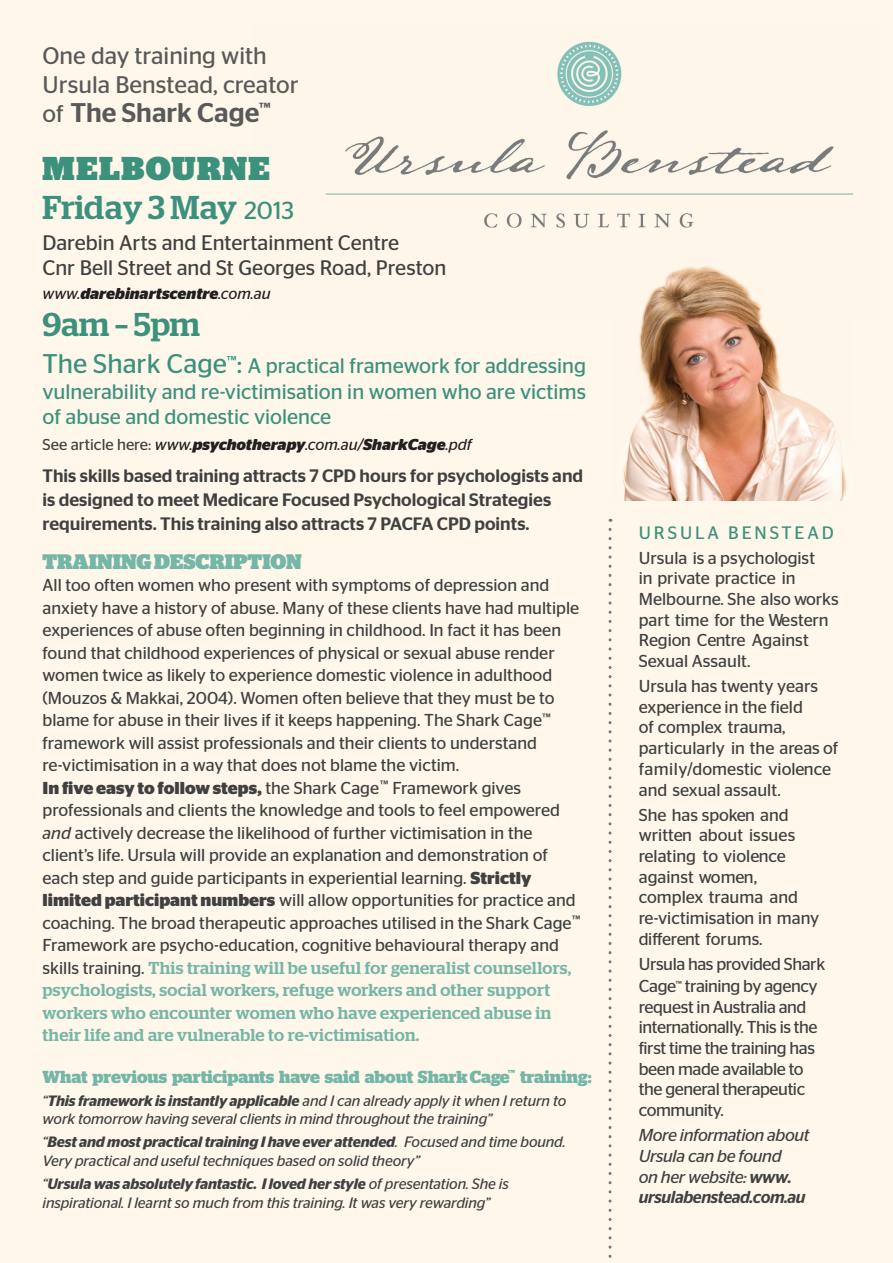
<style>
.page{position:relative;width:893px;height:1263px;background:#fef7ea}
.page>*{position:absolute;margin:0;border:0;box-sizing:border-box;transform-origin:0 0}
.t1{font:500 33px/38.4px "Stag";color:#3c917c}
.t2{font:500 27px "Stag Sans";color:#595959}
.t3{font:24px/28.8px "Stag Sans";color:#595959}
.t4{font:21px/25.5px "Stag Sans";color:#3c917c;text-align:justify}
.t5{font:21px/25.5px "Stag Sans";color:#404040}
.t6{font:900 21px "Stag";color:#75b6a7}
.t7{font:500 18px/24px "Stag Sans";color:#404040}
.t8{font:18px "Stag Sans";letter-spacing:.16em;color:#3c917c}
.t9{font:700 17.4px "Stag";color:#75b6a7}
.t10{font:17.25px/22.5px "Stag Sans";color:#404040}
.t11{font:500 17.25px/22.5px "Stag";letter-spacing:.02em;color:#75b6a7}
.t12{font:17.25px/20.9px "Stag Sans";letter-spacing:-.025em;color:#404040}
.t13{font:italic 17.25px/20.7px "Stag Sans";letter-spacing:-.025em;color:#404040}
.t14{font:italic 700 15.75px "Stag Sans";color:#231f20}
.t15{font:italic 15px/18.8px "Stag Sans";letter-spacing:-.01em;color:#404040}
.s1{font-weight:400;font-size:24px}
.s2{font-weight:900}
.s3{font-family:"Stag Sans";font-weight:400;font-size:24.75px}
.s4{font-weight:400}
.s5{font-size:27px}
.s6{font-weight:400;font-style:normal;color:#404040}
.s7{font-weight:700}
.s8{font-style:italic}
.s9{font-family:"Stag Sans";font-weight:400;color:#404040}
.s10{font-weight:600}
.s11{font-weight:500}
</style>
<div class="page">
<img style="left:325px;top:41px;width:528px;height:187px">
<img style="left:623px;top:266px;width:223px;height:234px">
<svg style="left:608px;top:529px;width:3px;height:729px"></svg>
<h3 class="t3" style="left:43px;top:41px;width:258px">One day training with<br>Ursula Benstead, creator</h3>
<h2 class="t2" style="left:43px;top:97px;width:230px"><span class="s1">of</span> The Shark Cage<sup>™</sup></h2>
<h1 class="t1" style="left:43px;top:152px;width:253px"><span class="s2">MELBOURNE<br></span>Friday 3 May <span class="s3">2013</span></h1>
<p class="t5" style="left:43px;top:230px;width:405px">Darebin Arts and Entertainment Centre<br>Cnr Bell Street and St Georges Road, Preston</p>
<p class="t14" style="left:43px;top:285px;width:230px"><span class="s4">www.</span>darebinartscentre<span class="s4">.com.au</span></p>
<h1 class="t1" style="left:43px;top:308px;width:159px">9am – 5pm</h1>
<p class="t4" style="left:43px;top:353px;width:545px"><span class="s5">The Shark Cage</span><sup>™</sup><span class="s5">:</span> A practical framework for addressing vulnerability and re-victimisation in women who are victims of abuse and domestic violence</p>
<p class="t14" style="left:43px;top:435px;width:431px"><span class="s6">See article here:</span> <span class="s4">www.</span>psychotherapy<span class="s4">.com.au/</span>SharkCage<span class="s4">.pdf</span></p>
<p class="t7" style="left:43px;top:464px;width:542px">This skills based training attracts 7 CPD hours for psychologists and is designed to meet Medicare Focused Psychological Strategies requirements. This training also attracts 7 PACFA CPD points.</p>
<p class="t6" style="left:43px;top:553px;width:261px">TRAINING DESCRIPTION</p>
<p class="t10" style="left:43px;top:574px;width:539px">All too often women who present with symptoms of depression and anxiety have a history of abuse. Many of these clients have had multiple experiences of abuse often beginning in childhood. In fact it has been found that childhood experiences of physical or sexual abuse render women twice as likely to experience domestic violence in adulthood (Mouzos &amp; Makkai, 2004). Women often believe that they must be to blame for abuse in their lives if it keeps happening. The Shark Cage<sup>™ </sup>framework will assist professionals and their clients to understand re-victimisation in a way that does not blame the victim.<br><span class="s7">In five easy to follow steps,</span> the Shark Cage<sup>™</sup> Framework gives professionals and clients the knowledge and tools to feel empowered <span class="s8">and</span> actively decrease the likelihood of further victimisation in the client’s life. Ursula will provide an explanation and demonstration of each step and guide participants in experiential learning. <span class="s7">Strictly limited participant numbers</span> will allow opportunities for practice and coaching. The broad therapeutic approaches utilised in the Shark Cage<sup>™ </sup>Framework are psycho-education, cognitive behavioural therapy and</p>
<p class="t11" style="left:43px;top:958px;width:530px"><span class="s9">skills training.</span> This training will be useful for generalist counsellors, psychologists, social workers, refuge workers and other support workers who encounter women who have experienced abuse in their life and are vulnerable to re-victimisation.</p>
<p class="t9" style="left:43px;top:1070px;width:550px">What previous participants have said about Shark Cage <sup>™</sup> training:</p>
<p class="t15" style="left:43px;top:1091px;width:525px">“<span class="s10">This framework is instantly applicable</span> and I can already apply it when I return to work tomorrow having several clients in mind throughout the training”</p>
<p class="t15" style="left:43px;top:1133px;width:525px">“<span class="s10">Best and most practical training I have ever attended</span>. Focused and time bound.<br>Very practical and useful techniques based on solid theory”</p>
<p class="t15" style="left:43px;top:1174px;width:468px">“<span class="s10">Ursula was absolutely fantastic. I loved her style</span> of presentation. She is inspirational. I learnt so much from this training. It was very rewarding”</p>
<p class="t8" style="left:639px;top:522px;width:28px">Ursu</p>
<p class="t8" style="left:695px;top:522px;width:89px">la Benstead</p>
<p class="t10" style="left:639px;top:547px;width:201px;line-height:20.7px">Ursula is a psychologist<br>in private practice in<br>Melbourne. She also works part time for the Western<br>Region Centre Against<br>Sexual Assault.</p>
<p class="t10" style="left:639px;top:676px;width:201px;line-height:20.7px">Ursula has twenty years experience in the field<br>of complex trauma, particularly in the areas of family/domestic violence and sexual assault.</p>
<p class="t10" style="left:639px;top:804px;width:182px;line-height:20.7px">She has spoken and written about issues relating to violence against women, complex trauma and re-victimisation in many different forums.</p>
<p class="t12" style="left:639px;top:953px;width:188px">Ursula has provided Shark<br>Cage<sup>™</sup> training by agency request in Australia and internationally. This is the first time the training has been made available to the general therapeutic community.</p>
<p class="t13" style="left:639px;top:1124px;width:172px">More information about<br>Ursula can be found<br>on her website: <span class="s11">www. ursulabenstead.com.au</span></p>
</div>
